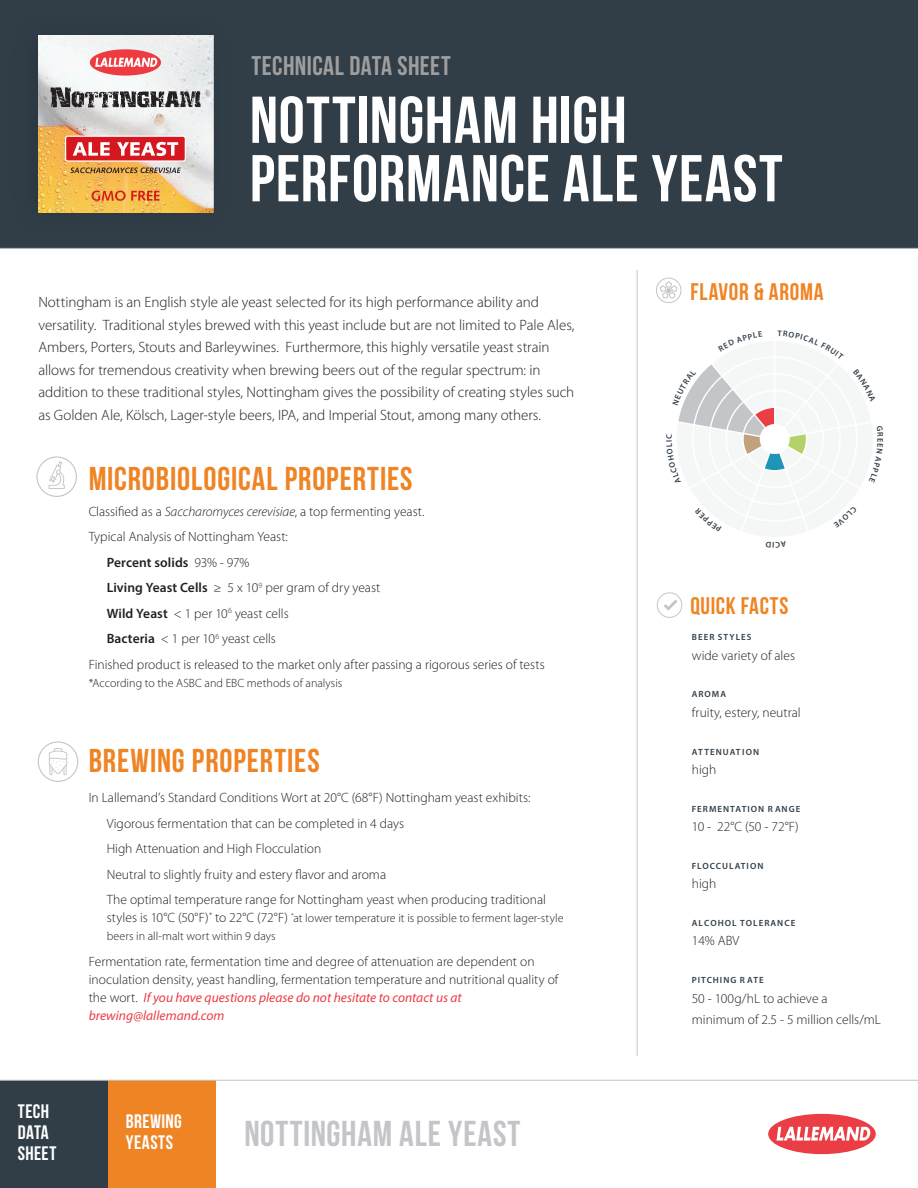
<style>
.page{position:relative;width:918px;height:1188px;background:#fff}
.page>*{position:absolute;margin:0;border:0;box-sizing:border-box;transform-origin:0 0}
.t1{font:66px/58.5px "Bebas Neue";letter-spacing:.015em;color:#fff}
.t2{font:36px "Bebas Neue";letter-spacing:.025em;color:#c4c5c9}
.t3{font:33px "Bebas Neue";letter-spacing:.025em;color:#ef8424}
.t4{font:27px "Bebas Neue";letter-spacing:.015em;color:#9e9e9e}
.t5{font:24px "Bebas Neue";letter-spacing:.03em;color:#ef8424}
.t6{font:19.5px/21px "Bebas Neue";letter-spacing:.02em;color:#fff}
.t7{font:300 15px/22.5px "Myriad Pro";letter-spacing:-.005em;color:#231f20}
.t8{font:300 13.5px/25.5px "Myriad Pro";color:#231f20}
.t9{font:600 13.5px "Myriad Pro";letter-spacing:.005em;color:#231f20}
.t10{font:300 12px/18px "Myriad Pro";letter-spacing:.005em;color:#231f20}
.t11{font:600 9px "Myriad Pro";letter-spacing:.11em;color:#313e48}
.s1{font-style:italic}
.s2{font-weight:300}
.s3{font-weight:600}
.s4{font-size:13.5px}
.s5{font-weight:400;font-style:italic;color:#ea3d44}
</style>
<div class="page">
<div style="left:0;top:0;width:918px;height:248px;background:#313e48"></div>
<hr style="left:0;top:248px;width:918px;height:1px;background:#c4c5c9">
<img style="left:0;top:35px;width:299px;height:214px">
<svg style="left:38px;top:35px;width:175px;height:178px;background:#e0bea3"></svg>
<div style="left:36px;top:456px;width:41px;height:41px;border:1px solid #c4c5c9;border-radius:50%"></div>
<svg style="left:49px;top:461px;width:16px;height:28px"></svg>
<div style="left:0;top:1080px;width:108px;height:108px;background:#313e48"></div>
<div style="left:108px;top:1080px;width:108px;height:108px;background:#ef8424"></div>
<div style="left:768px;top:1114px;width:108px;height:40px;background:#ea3d44;border-radius:50%"></div>
<svg style="left:777px;top:1127px;width:94px;height:14px"></svg>
<hr style="left:0;top:1080px;width:918px;height:1px;background:#c4c5c9">
<div style="left:38px;top:741px;width:40px;height:41px;border:1px solid #c4c5c9;border-radius:50%"></div>
<svg style="left:49px;top:748px;width:18px;height:27px"></svg>
<hr style="left:637px;top:270px;width:1px;height:786px;background:#c4c5c9">
<div style="left:656px;top:278px;width:25px;height:25px;border:1px solid #c4c5c9;border-radius:12px"></div>
<svg style="left:659px;top:281px;width:19px;height:18px"></svg>
<div style="left:657px;top:592px;width:25px;height:26px;border:1px solid #c4c5c9;border-radius:50%"></div>
<svg style="left:664px;top:600px;width:13px;height:10px"></svg>
<svg style="left:678px;top:364px;width:128px;height:107px"></svg>
<h3 class="t4" style="left:251px;top:51px;width:201px">TECHNICAL DATA SHEET</h3>
<h1 class="t1" style="left:250px;top:90px;width:534px">NOTTINGHAM HIGH<br>PERFORMANCE ALE YEAST</h1>
<p class="t7" style="left:38px;top:291px;width:538px">Nottingham is an English style ale yeast selected for its high performance ability and versatility. Traditional styles brewed with this yeast include but are not limited to Pale Ales, Ambers, Porters, Stouts and Barleywines. Furthermore, this highly versatile yeast strain allows for tremendous creativity when brewing beers out of the regular spectrum: in addition to these traditional styles, Nottingham gives the possibility of creating styles such as Golden Ale, Kölsch, Lager-style beers, IPA, and Imperial Stout, among many others.</p>
<h3 class="t3" style="left:89px;top:460px;width:325px">MICROBIOLOGICAL PROPERTIES</h3>
<p class="t8" style="left:89px;top:499px;width:337px">Classified as a <span class="s1">Saccharomyces cerevisiae</span>, a top fermenting yeast.</p>
<p class="t8" style="left:89px;top:524px;width:201px">Typical Analysis of Nottingham Yeast:</p>
<p class="t9" style="left:107px;top:554px;width:144px">Percent solids <span class="s2">93% - 97%</span></p>
<p class="t8" style="left:107px;top:575px;width:275px"><span class="s3">Living Yeast Cells</span> ≥ 5 x 10<sup>9</sup> per gram of dry yeast</p>
<p class="t8" style="left:107px;top:601px;width:184px"><span class="s3">Wild Yeast</span> &lt; 1 per 10<sup>6</sup> yeast cells</p>
<p class="t8" style="left:107px;top:626px;width:171px"><span class="s3">Bacteria</span> &lt; 1 per 10<sup>6</sup> yeast cells</p>
<p class="t8" style="left:89px;top:652px;width:458px">Finished product is released to the market only after passing a rigorous series of tests</p>
<p class="t10" style="left:89px;top:674px;width:255px">*According to the ASBC and EBC methods of analysis</p>
<h3 class="t3" style="left:89px;top:742px;width:233px">BREWING PROPERTIES</h3>
<p class="t8" style="left:107px;top:785px;width:441px;text-indent:-18px">In Lallemand’s Standard Conditions Wort at 20°C (68°F) Nottingham yeast exhibits:<br>Vigorous fermentation that can be completed in 4 days<br>High Attenuation and High Flocculation<br>Neutral to slightly fruity and estery flavor and aroma<br>The optimal temperature range for Nottingham yeast when producing traditional</p>
<p class="t10" style="left:107px;top:910px;width:458px"><span class="s4">styles is 10°C (50°F)</span><sup>*</sup> <span class="s4">to 22°C (72°F)</span> <sup>*</sup>at lower temperature it is possible to ferment lager-style beers in all-malt wort within 9 days</p>
<p class="t8" style="left:89px;top:953px;width:471px;line-height:18px">Fermentation rate, fermentation time and degree of attenuation are dependent on inoculation density, yeast handling, fermentation temperature and nutritional quality of the wort. <span class="s5">If you have questions please do not hesitate to contact us at brewing@lallemand.com</span></p>
<h3 class="t6" style="left:18px;top:1100px;width:40px">TECH<br>DATA<br>SHEET</h3>
<h3 class="t6" style="left:126px;top:1111px;width:57px">BREWING<br>YEASTS</h3>
<h2 class="t2" style="left:244px;top:1114px;width:278px">NOTTINGHAM ALE YEAST</h2>
<h3 class="t5" style="left:690px;top:279px;width:135px">FLAVOR &amp; AROMA</h3>
<h3 class="t5" style="left:690px;top:592px;width:100px">QUICK FACTS</h3>
<p class="t11" style="left:692px;top:631px;width:61px">BEER STYLES</p>
<p class="t8" style="left:692px;top:642px;width:105px">wide variety of ales</p>
<p class="t11" style="left:692px;top:689px;width:36px">AROMA</p>
<p class="t8" style="left:692px;top:700px;width:110px">fruity, estery, neutral</p>
<p class="t11" style="left:692px;top:746px;width:69px">ATTENUATION</p>
<p class="t8" style="left:692px;top:757px;width:26px">high</p>
<p class="t11" style="left:692px;top:803px;width:110px">FERMENTATION R ANGE</p>
<p class="t8" style="left:692px;top:814px;width:109px">10 - 22°C (50 - 72°F)</p>
<p class="t11" style="left:692px;top:860px;width:73px">FLOCCULATION</p>
<p class="t8" style="left:692px;top:871px;width:26px">high</p>
<p class="t11" style="left:692px;top:917px;width:105px">ALCOHOL TOLERANCE</p>
<p class="t8" style="left:692px;top:928px;width:49px">14% ABV</p>
<p class="t11" style="left:692px;top:975px;width:73px">PITCHING R ATE</p>
<p class="t8" style="left:692px;top:988px;width:190px;line-height:21px">50 - 100g/hL to achieve a minimum of 2.5 - 5 million cells/mL</p>
</div>
